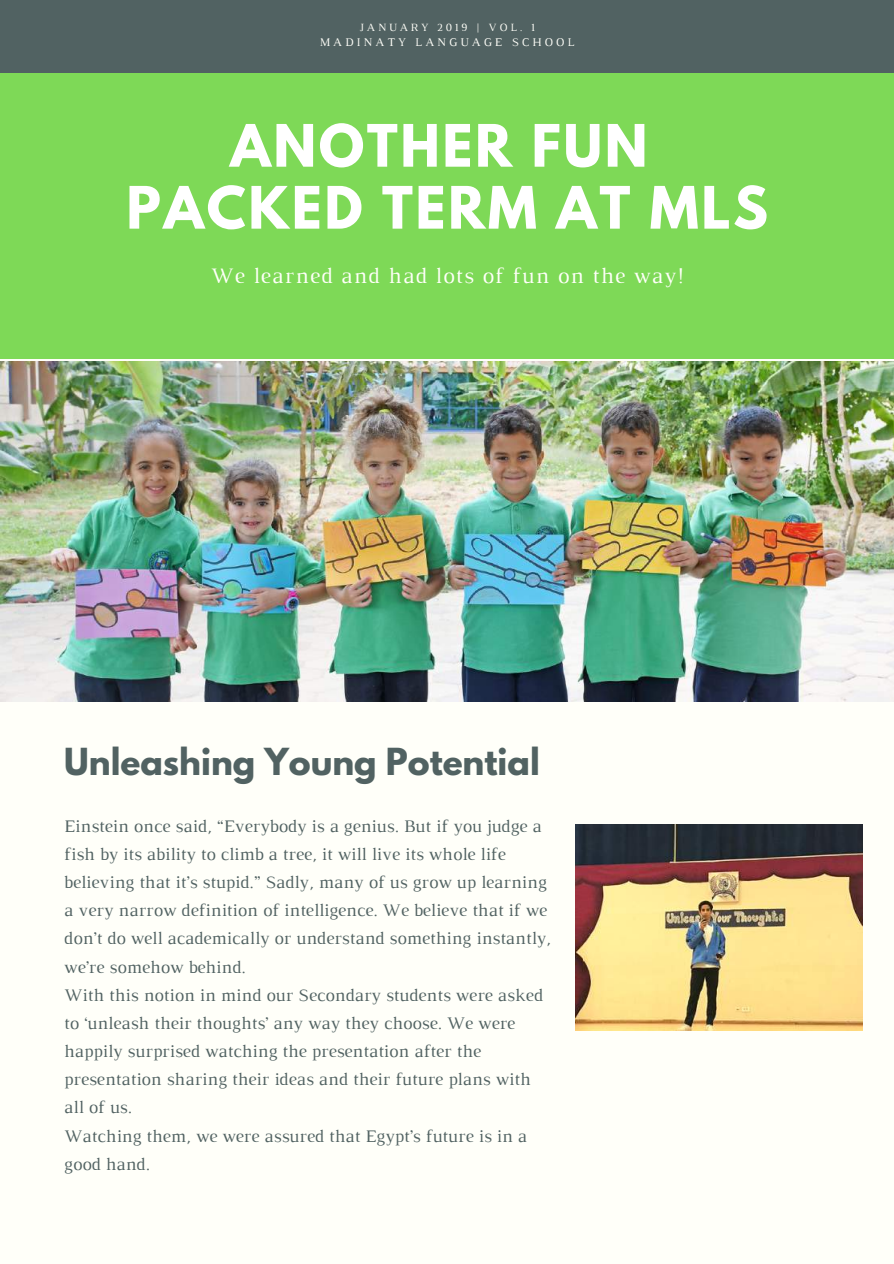
<style>
.page{position:relative;width:894px;height:1264px;background:#fff}
.page>*{position:absolute;margin:0;border:0;box-sizing:border-box;transform-origin:0 0}
.t1{font:700 51.75px/61.9px "League Spartan";letter-spacing:.05em;color:#fff;text-align:center}
.t2{font:700 33px "League Spartan";color:#516262}
.t3{font:22.5px "Luthier";letter-spacing:.05em;color:#fffff9}
.t4{font:18px/28.2px "Luthier";color:#516262}
.t5{font:12px "Luthier";letter-spacing:.25em;color:#fffff9}
.t6{font:11.25px "Luthier";letter-spacing:.25em;color:#fffff9}
</style>
<div class="page">
<div style="left:0;top:0;width:893px;height:1263px;background:#fffff9"></div>
<div style="left:0;top:0;width:893px;height:358px;background:#7ed957"></div>
<div style="left:0;top:0;width:893px;height:72px;background:#516262"></div>
<img style="left:0;top:361px;width:893px;height:340px">
<img style="left:575px;top:824px;width:286px;height:206px">
<p class="t6" style="left:359px;top:23px;width:177px">JANUARY 2019 | VOL. 1</p>
<p class="t5" style="left:319px;top:38px;width:257px">MADINATY LANGUAGE SCHOOL</p>
<h1 class="t1" style="left:126px;top:121px;width:643px">ANOTHER FUN<br>PACKED TERM AT MLS</h1>
<p class="t3" style="left:211px;top:268px;width:474px">We learned and had lots of fun on the way!</p>
<h2 class="t2" style="left:64px;top:745px;width:477px">Unleashing Young Potential</h2>
<p class="t4" style="left:64px;top:813px;width:488px">Einstein once said, “Everybody is a genius. But if you judge a fish by its ability to climb a tree, it will live its whole life believing that it’s stupid.” Sadly, many of us grow up learning a very narrow definition of intelligence. We believe that if we don’t do well academically or understand something instantly, we’re somehow behind.<br>With this notion in mind our Secondary students were asked to ‘unleash their thoughts’ any way they choose. We were happily surprised watching the presentation after the presentation sharing their ideas and their future plans with all of us.<br>Watching them, we were assured that Egypt’s future is in a good hand.</p>
</div>
